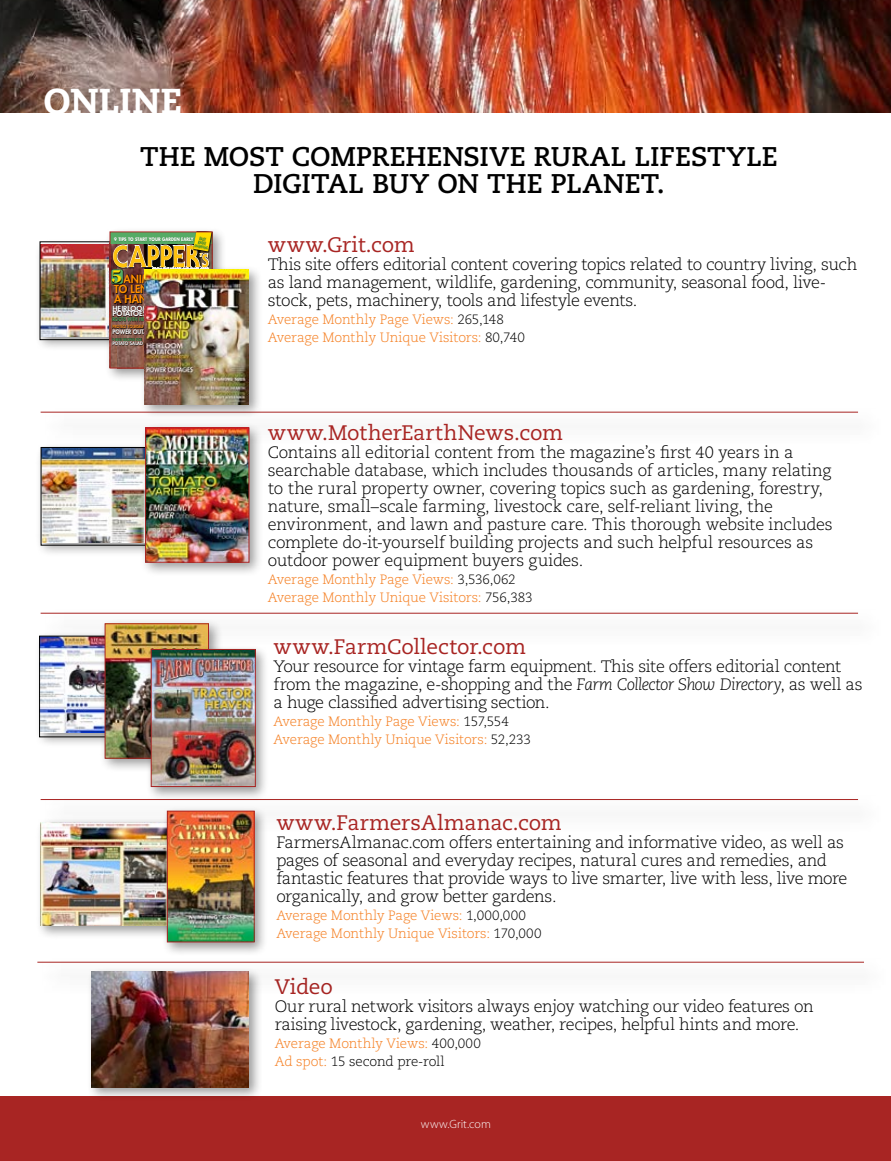
<style>
.page{position:relative;width:891px;height:1161px;background:#fff}
.page>*{position:absolute;margin:0;border:0;box-sizing:border-box;transform-origin:0 0}
.t1{font:800 36px "Caecilia LT Std";color:#fff}
.t2{font:800 29.55px "Serif Gothic Std";color:#ffc20e;scale:.87 1}
.t3{font:700 27px "Caecilia LT Std";color:#000}
.t4{font:21px "Caecilia LT Std";letter-spacing:-.01em;color:#a82523}
.t5{font:700 17.7px "Bodoni Std";color:#fd0;scale:1.05 1}
.t6{font:300 16.5px/18px "Caecilia LT Std";letter-spacing:-.03em;color:#000}
.t7{font:300 13.5px/18px "Caecilia LT Std";letter-spacing:-.015em;color:#f57e20}
.t8{font:300 12px "Myriad Pro";letter-spacing:.01em;color:#fff}
.t9{font:800 10.95px/9.9px "Futura Std";color:#ff8f00}
.t10{font:800 6.9px/5.6px "Futura Std";color:#fff;scale:1.1 1}
.t11{font:800 6px "Futura Std";color:#fff;scale:.95 1}
.t12{font:800 4.95px "Futura Std";color:#55ab65;scale:.9 1}
.t13{font:700 4.8px "Futura Std";letter-spacing:-.01em;color:#fff;scale:.84 1}
.t14{font:800 4.5px "Futura Std";color:#fff}
.t15{font:4.35px/3.9px "Penumbra Half Serif Std Se Bd";color:#0e8140;scale:.6 1}
.t16{font:800 4.2px "Futura Std";letter-spacing:-.02em;color:#f78f1e;scale:.9 1}
.t17{font:3.6px "Penumbra Half Serif Std Se Bd";color:#0e8140;scale:.55 1}
.t18{font:800 3.45px "Futura Std";letter-spacing:-.02em;color:#55ab65}
.s1{font-size:13.35px}
.s2{font-size:17.55px}
.s3{color:#000}
.s4{font-style:italic}
</style>
<div class="page">
<div style="left:0;top:1096px;width:891px;height:65px;background:#a82523"></div>
<img style="left:0;top:0;width:891px;height:113px">
<div style="left:33px;top:404px;width:858px;height:49px;background:#fbfbfb"></div>
<hr style="left:41px;top:412px;width:817px;height:1px;background:#a82523">
<hr style="left:41px;top:613px;width:817px;height:1px;background:#a82523">
<hr style="left:41px;top:799px;width:817px;height:1px;background:#a82523">
<div style="left:35px;top:441px;width:160px;height:124px;background:#000;opacity:.4"></div>
<img style="left:43px;top:449px;width:96px;height:93px">
<div style="left:41px;top:447px;width:133px;height:98px;border:1px solid #000"></div>
<div style="left:139px;top:422px;width:130px;height:160px;background:#000;opacity:.4"></div>
<img style="left:148px;top:430px;width:99px;height:130px">
<div style="left:146px;top:428px;width:103px;height:134px;border:1px solid #a82523"></div>
<div style="left:34px;top:630px;width:162px;height:128px;background:#000;opacity:.4"></div>
<img style="left:41px;top:638px;width:58px;height:95px">
<div style="left:39px;top:636px;width:137px;height:101px;border:1px solid #000"></div>
<div style="left:99px;top:618px;width:129px;height:160px;background:#000;opacity:.4"></div>
<img style="left:107px;top:626px;width:100px;height:130px">
<div style="left:105px;top:624px;width:104px;height:134px;border:1px solid #a82523"></div>
<div style="left:146px;top:644px;width:130px;height:164px;background:#000;opacity:.4"></div>
<img style="left:153px;top:651px;width:100px;height:134px">
<div style="left:151px;top:649px;width:104px;height:138px;border:1px solid #a82523"></div>
<div style="left:35px;top:816px;width:166px;height:130px;background:#000;opacity:.4"></div>
<img style="left:41px;top:822px;width:121px;height:103px">
<div style="left:162px;top:805px;width:113px;height:158px;background:#000;opacity:.4"></div>
<img style="left:169px;top:813px;width:83px;height:127px">
<div style="left:167px;top:811px;width:87px;height:131px;border:1px solid #a82523"></div>
<div style="left:34px;top:236px;width:160px;height:125px;background:#000;opacity:.4"></div>
<img style="left:42px;top:245px;width:62px;height:92px">
<div style="left:40px;top:242px;width:133px;height:98px;border:1px solid #000"></div>
<div style="left:104px;top:226px;width:129px;height:162px;background:#000;opacity:.4"></div>
<img style="left:117px;top:350px;width:22px;height:16px">
<div style="left:110px;top:232px;width:102px;height:11px;background:#55ab65"></div>
<div style="left:114px;top:275px;width:98px;height:36px;background:#000;opacity:.85"></div>
<div style="left:113px;top:325px;width:57px;height:23px;background:#000;opacity:.8"></div>
<div style="left:113px;top:305px;width:53px;height:21px;background:#000;opacity:.8"></div>
<div style="left:113px;top:338px;width:53px;height:12px;background:#000;opacity:.8"></div>
<svg style="left:113px;top:234px;width:97px;height:36px"></svg>
<div style="left:194px;top:237px;width:18px;height:18px;background:#000;opacity:.25"></div>
<div style="left:111px;top:269px;width:16px;height:20px;background:#000;opacity:.85"></div>
<div style="left:112px;top:270px;width:35px;height:23px;background:#000;opacity:.85"></div>
<div style="left:110px;top:232px;width:102px;height:136px;border:1px solid #a82523"></div>
<div style="left:139px;top:264px;width:130px;height:160px;background:#000;opacity:.4"></div>
<img style="left:145px;top:270px;width:104px;height:134px">
<div style="left:86px;top:966px;width:184px;height:143px;background:#000;opacity:.4"></div>
<img style="left:92px;top:1004px;width:156px;height:83px">
<div style="left:29px;top:954px;width:862px;height:50px;background:#000;opacity:.9"></div>
<hr style="left:37px;top:962px;width:827px;height:1px;background:#a82523">
<h1 class="t1" style="left:44px;top:79px;width:140px">ONLINE</h1>
<h3 class="t3" style="left:140px;top:140px;width:85px">THE MOST</h3>
<h3 class="t3" style="left:292px;top:140px;width:22px">COM</h3>
<h3 class="t3" style="left:356px;top:140px;width:34px">PREHENSI</h3>
<h3 class="t3" style="left:490px;top:140px;width:290px">VE RURAL LIFESTYLE</h3>
<h3 class="t3" style="left:253px;top:167px;width:17px">DIGITAL</h3>
<h3 class="t3" style="left:372px;top:167px;width:20px">BUY</h3>
<h3 class="t3" style="left:437px;top:167px;width:69px">ON THE</h3>
<h3 class="t3" style="left:551px;top:167px;width:35px">PLANET</h3>
<h3 class="t3" style="left:657px;top:167px;width:9px">.</h3>
<p class="t15" style="left:199px;top:236px;width:15px;rotate:10deg">EASY<br>KNIFE</p>
<p class="t17" style="left:195px;top:243px;width:26px;rotate:10deg">SHARPENING</p>
<p class="t13" style="left:114px;top:236px;width:96px">9 TIPS TO START YOUR GARDEN EARLY</p>
<p class="t9" style="left:114px;top:274px;width:56px;text-indent:9px">ANIMALS<br>TO LEND<br>A HAND</p>
<p class="t16" style="left:113px;top:324px;width:48px">PROTECT YOURSELF FROM</p>
<p class="t11" style="left:113px;top:328px;width:48px">POWER OUTAGES</p>
<h2 class="t2" style="left:113px;top:238px;width:112px">CAPPER<span class="s1">’</span><span class="s2">S</span></h2>
<p class="t5" style="left:111px;top:265px;width:12px">5</p>
<p class="t10" style="left:113px;top:305px;width:35px">HEIRLOOM<br>POTATOES</p>
<p class="t12" style="left:113px;top:316px;width:50px">ROOTS WITH HISTORY</p>
<p class="t18" style="left:113px;top:337px;width:31px">9 BEST RECIPES FOR</p>
<p class="t14" style="left:113px;top:340px;width:32px">POTATO SALAD</p>
<p class="t4" style="left:268px;top:233px;width:149px">www.Grit.com</p>
<p class="t6" style="left:268px;top:256px;width:591px">This site offers editorial content covering topics related to country living, such as land management, wildlife, gardening, community, seasonal food, live&shy;stock, pets, machinery, tools and lifestyle events.</p>
<p class="t7" style="left:268px;top:311px;width:259px">Average Monthly Page Views: <span class="s3">265,148<br></span>Average Monthly Unique Visitors: <span class="s3">80,740</span></p>
<p class="t4" style="left:268px;top:421px;width:297px">www.MotherEarthNews.com</p>
<p class="t6" style="left:268px;top:444px;width:566px">Contains all editorial content from the magazine’s first 40 years in a searchable database, which includes thousands of articles, many relating to the rural property owner, covering topics such as gardening, forestry, nature, small–scale farming, livestock care, self-reliant living, the environment, and lawn and pasture care. This thorough website includes complete do-it-yourself building projects and such helpful resources as outdoor power equipment buyers guides.</p>
<p class="t7" style="left:268px;top:571px;width:266px">Average Monthly Page Views: <span class="s3">3,536,062<br></span>Average Monthly Unique Visitors: <span class="s3">756,383</span></p>
<p class="t4" style="left:274px;top:635px;width:254px">www.FarmCollector.com</p>
<p class="t6" style="left:274px;top:658px;width:591px">Your resource for vintage farm equipment. This site offers editorial content from the magazine, e-shopping and the <span class="s4">Farm Collector Show Directory</span>, as well as a huge classified advertising section.</p>
<p class="t7" style="left:274px;top:713px;width:259px">Average Monthly Page Views: <span class="s3">157,554<br></span>Average Monthly Unique Visitors: <span class="s3">52,233</span></p>
<p class="t4" style="left:276px;top:811px;width:287px">www.FarmersAlmanac.com</p>
<p class="t6" style="left:276px;top:834px;width:573px">FarmersAlmanac.com offers entertaining and informative video, as well as pages of seasonal and everyday recipes, natural cures and remedies, and fantastic features that provide ways to live smarter, live with less, live more organically, and grow better gardens.</p>
<p class="t7" style="left:276px;top:907px;width:267px">Average Monthly Page Views: <span class="s3">1,000,000<br></span>Average Monthly Unique Visitors: <span class="s3">170,000</span></p>
<p class="t4" style="left:275px;top:975px;width:60px">Video</p>
<p class="t6" style="left:275px;top:998px;width:541px">Our rural network visitors always enjoy watching our video features on raising livestock, gardening, weather, recipes, helpful hints and more.</p>
<p class="t7" style="left:275px;top:1035px;width:208px">Average Monthly Views: <span class="s3">400,000<br></span>Ad spot: <span class="s3">15 second pre-roll</span></p>
<p class="t8" style="left:421px;top:1117px;width:71px">www.Grit.com</p>
</div>
